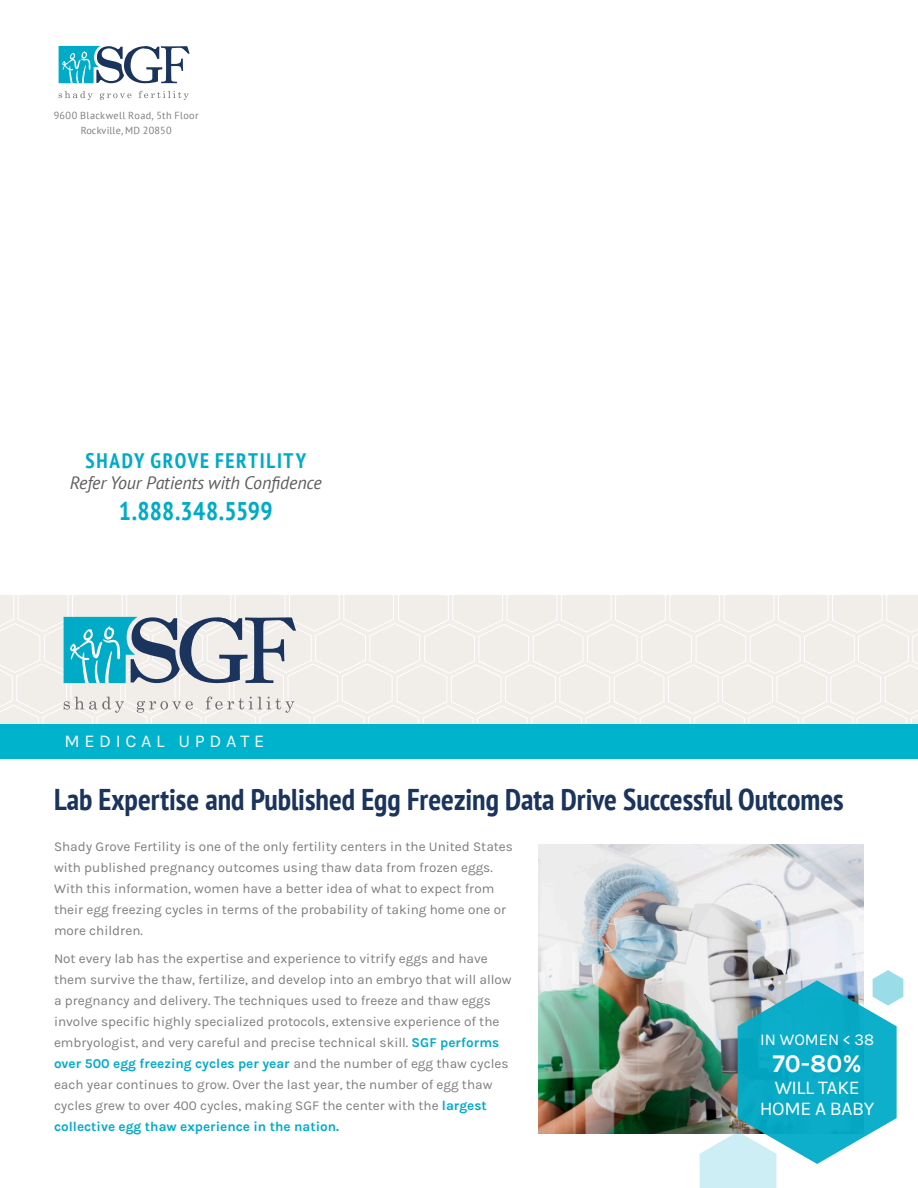
<style>
.page{position:relative;width:918px;height:1188px;background:#fff}
.page>*{position:absolute;margin:0;border:0;box-sizing:border-box;transform-origin:0 0}
.t1{font:700 condensed 30px "PT Sans";color:#1a345d}
.t2{font:700 condensed 25.5px "PT Sans";letter-spacing:.005em;color:#00abc8}
.t3{font:700 25.5px "Karla";color:#fff}
.t4{font:700 condensed 21px "PT Sans";letter-spacing:.075em;color:#00abc8}
.t5{font:19.5px "Karla";letter-spacing:-.02em;color:#fff}
.t6{font:italic 18px "PT Sans";letter-spacing:-.01em;color:#5e5e5e}
.t7{font:18px "Karla";letter-spacing:.26em;color:#f9f9f4}
.t8{font:16.5px "Karla";color:#fff}
.t9{font:13.5px/21px "Karla";color:#7d7d7d}
.t10{font:10.2px/14.1px "PT Sans";letter-spacing:.025em;color:#7e7e7e;text-align:center}
.s1{font-weight:700;color:#00abc8}
</style>
<div class="page">
<svg style="left:59px;top:91px;width:34px;height:9px"></svg>
<svg style="left:100px;top:93px;width:32px;height:7px"></svg>
<svg style="left:139px;top:91px;width:50px;height:9px"></svg>
<svg style="left:59px;top:46px;width:131px;height:38px"></svg>
<svg style="left:0;top:595px;width:918px;height:129px;background:#f1eeea"></svg>
<div style="left:0;top:724px;width:918px;height:35px;background:#00b3cc"></div>
<svg style="left:64px;top:697px;width:60px;height:16px"></svg>
<svg style="left:137px;top:701px;width:56px;height:12px"></svg>
<svg style="left:206px;top:696px;width:88px;height:17px"></svg>
<svg style="left:64px;top:617px;width:232px;height:67px;background:#86b2c1"></svg>
<img style="left:539px;top:845px;width:325px;height:289px">
<svg style="left:700px;top:970px;width:203px;height:218px"></svg>
<p class="t10" style="left:54px;top:109px;width:146px">9600 Blackwell Road, 5th Floor<br>Rockville, MD 20850</p>
<h3 class="t4" style="left:86px;top:446px;width:222px">SHADY GROVE FERTILITY</h3>
<h3 class="t6" style="left:70px;top:472px;width:253px">Refer Your Patients with Confidence</h3>
<h2 class="t2" style="left:119px;top:494px;width:155px">1.888.348.5599</h2>
<h3 class="t7" style="left:65px;top:731px;width:201px">MEDICAL UPDATE</h3>
<p class="t1" style="left:54px;top:780px;width:791px">Lab Expertise and Published Egg Freezing Data Drive Successful Outcomes</p>
<p class="t9" style="left:54px;top:837px;width:461px">Shady Grove Fertility is one of the only fertility centers in the United States with published pregnancy outcomes using thaw data from frozen eggs.<br>With this information, women have a better idea of what to expect from their egg freezing cycles in terms of the probability of taking home one or more children.</p>
<p class="t9" style="left:54px;top:948px;width:459px">Not every lab has the expertise and experience to vitrify eggs and have them survive the thaw, fertilize, and develop into an embryo that will allow a pregnancy and delivery. The techniques used to freeze and thaw eggs involve specific highly specialized protocols, extensive experience of the embryologist, and very careful and precise technical skill. <span class="s1">SGF performs over 500 egg freezing cycles per year</span> and the number of egg thaw cycles each year continues to grow. Over the last year, the number of egg thaw cycles grew to over 400 cycles, making SGF the center with the <span class="s1">largest collective egg thaw experience in the nation.</span></p>
<p class="t8" style="left:760px;top:1030px;width:115px">IN WOMEN &lt; 38</p>
<p class="t3" style="left:772px;top:1048px;width:91px">70-80%</p>
<p class="t5" style="left:775px;top:1077px;width:86px">WILL TAKE</p>
<p class="t5" style="left:760px;top:1098px;width:116px">HOME A BABY</p>
</div>
